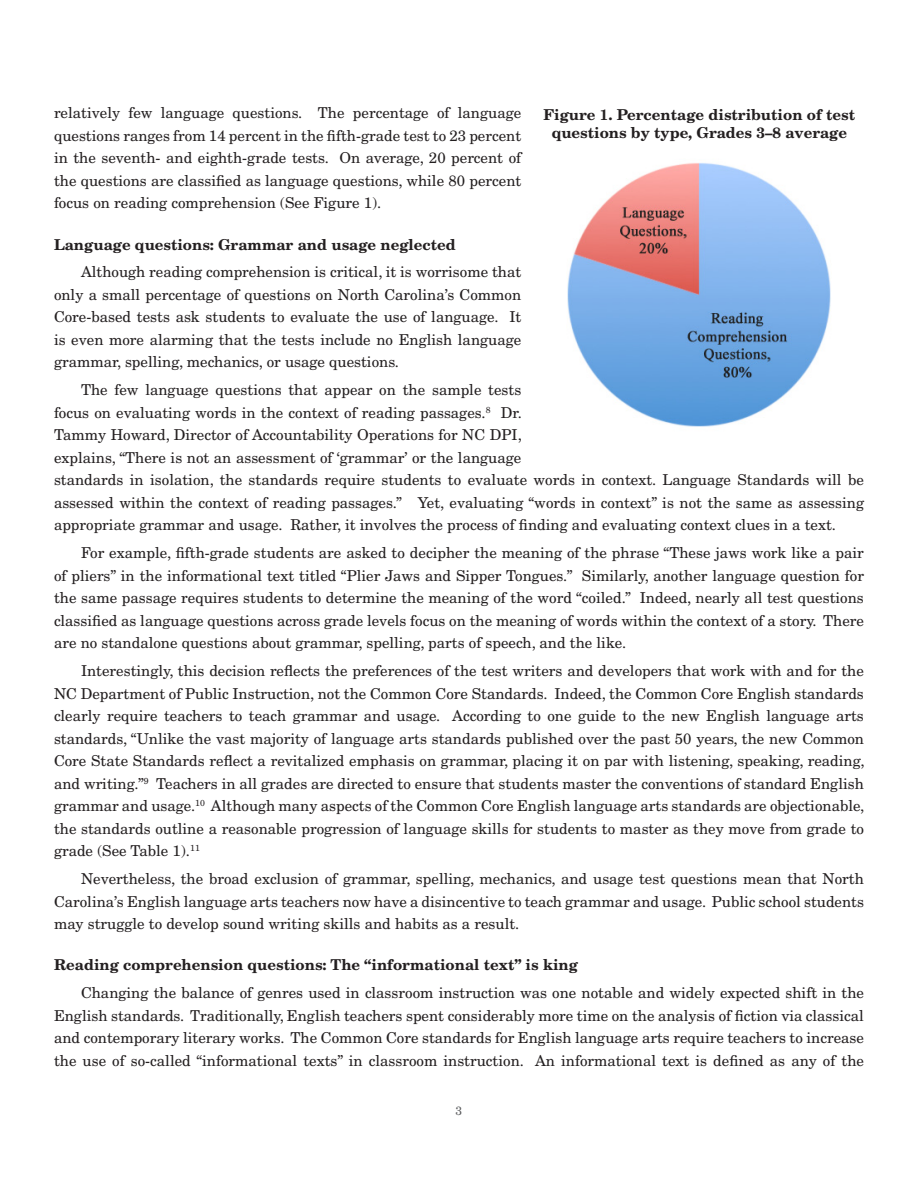
<style>
.page{position:relative;width:918px;height:1188px;background:#fff}
.page>*{position:absolute;margin:0;border:0;box-sizing:border-box;transform-origin:0 0}
.Body_Text{font:15px/22.5px "New Century Schlbk";color:#231f20;text-align:justify}
.Subhead{font:700 15px "New Century Schlbk";color:#231f20}
.Table_header{font:700 15px/18px "New Century Schlbk";color:#231f20;text-align:center}
.Endnotes{font:12px "New Century Schlbk";color:#57585a}
</style>
<div class="page">
<img style="left:567px;top:163px;width:264px;height:264px">
<p class="Body_Text" style="left:54px;top:103px;width:469px">relatively few language questions. The percentage of language questions ranges from 14 percent in the fifth-grade test to 23 percent in the seventh- and eighth-grade tests. On average, 20 percent of the questions are classified as language questions, while 80 percent focus on reading comprehension (See Figure 1).</p>
<p class="Subhead" style="left:54px;top:235px;width:403px">Language questions: Grammar and usage neglected</p>
<p class="Body_Text" style="left:54px;top:262px;width:469px;text-indent:27px">Although reading comprehension is critical, it is worrisome that only a small percentage of questions on North Carolina’s Common Core-based tests ask students to evaluate the use of language. It is even more alarming that the tests include no English language grammar, spelling, mechanics, or usage questions.</p>
<p class="Body_Text" style="left:54px;top:380px;width:812px;text-align:left;text-indent:27px">The few language questions that appear on the sample tests<br>focus on evaluating words in the context of reading passages.<sup>8</sup> Dr.<br>Tammy Howard, Director of Accountability Operations for NC DPI,<br>explains, “There is not an assessment of ‘grammar’ or the language<br>standards in isolation, the standards require students to evaluate words in context. Language Standards will be assessed within the context of reading passages.” Yet, evaluating “words in context” is not the same as assessing appropriate grammar and usage. Rather, it involves the process of finding and evaluating context clues in a text.</p>
<p class="Body_Text" style="left:54px;top:543px;width:812px;text-indent:27px">For example, fifth-grade students are asked to decipher the meaning of the phrase “These jaws work like a pair of pliers” in the informational text titled “Plier Jaws and Sipper Tongues.” Similarly, another language question for the same passage requires students to determine the meaning of the word “coiled.” Indeed, nearly all test questions classified as language questions across grade levels focus on the meaning of words within the context of a story. There are no standalone questions about grammar, spelling, parts of speech, and the like.</p>
<p class="Body_Text" style="left:54px;top:661px;width:812px;text-indent:27px">Interestingly, this decision reflects the preferences of the test writers and developers that work with and for the NC Department of Public Instruction, not the Common Core Standards. Indeed, the Common Core English standards clearly require teachers to teach grammar and usage. According to one guide to the new English language arts standards, “Unlike the vast majority of language arts standards published over the past 50 years, the new Common Core State Standards reflect a revitalized emphasis on grammar, placing it on par with listening, speaking, reading, and writing.”<sup>9</sup> Teachers in all grades are directed to ensure that students master the conventions of standard English grammar and usage.<sup>10</sup> Although many aspects of the Common Core English language arts standards are objectionable, the standards outline a reasonable progression of language skills for students to master as they move from grade to grade (See Table 1).<sup>11</sup></p>
<p class="Body_Text" style="left:54px;top:869px;width:812px;text-indent:27px">Nevertheless, the broad exclusion of grammar, spelling, mechanics, and usage test questions mean that North Carolina’s English language arts teachers now have a disincentive to teach grammar and usage. Public school students may struggle to develop sound writing skills and habits as a result.</p>
<p class="Subhead" style="left:54px;top:956px;width:525px">Reading comprehension questions: The “informational text” is king</p>
<p class="Body_Text" style="left:54px;top:983px;width:812px;text-indent:27px">Changing the balance of genres used in classroom instruction was one notable and widely expected shift in the English standards. Traditionally, English teachers spent considerably more time on the analysis of fiction via classical and contemporary literary works. The Common Core standards for English language arts require teachers to increase the use of so-called “informational texts” in classroom instruction. An informational text is defined as any of the</p>
<p class="Table_header" style="left:544px;top:105px;width:313px">Figure 1. Percentage distribution of test questions by type, Grades 3–8 average</p>
<p class="Endnotes" style="left:456px;top:1103px;width:8px">3</p>
</div>
